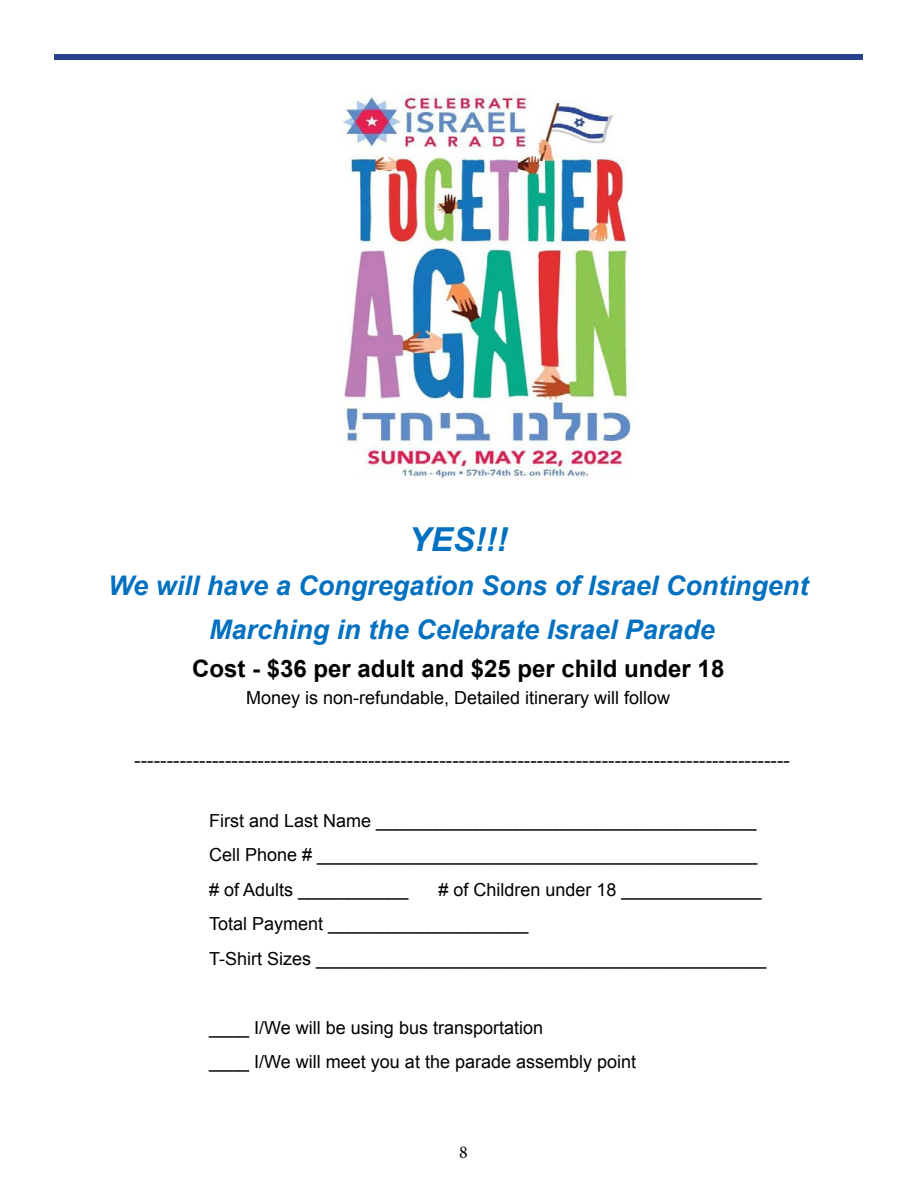
<style>
.page{position:relative;width:918px;height:1188px;background:#fff}
.page>*{position:absolute;margin:0;border:0;box-sizing:border-box;transform-origin:0 0}
.t1{font:italic 700 33px "Arial";color:#0070c0}
.t2{font:italic 700 27px/44.4px "Arial";color:#0070c0;text-align:center}
.t3{font:700 24px "Arial";color:#000}
.t4{font:19.5px "Arial";color:#000}
.t5{font:18px/34.5px "Arial";color:#000}
.t6{font:18px "Minion Pro";color:#000}
</style>
<div class="page">
<div style="left:55px;top:54px;width:808px;height:6px;background:#25408f"></div>
<img style="left:342px;top:88px;width:290px;height:391px">
<h1 class="t1" style="left:409px;top:518px;width:101px">YES!!!</h1>
<h2 class="t2" style="left:108px;top:564px;width:702px">We will have a Congregation Sons of Israel Contingent<br>Marching in the Celebrate Israel Parade</h2>
<h3 class="t3" style="left:192px;top:653px;width:534px">Cost - $36 per adult and $25 per child under 18</h3>
<p class="t5" style="left:246px;top:681px;width:426px">Money is non-refundable, Detailed itinerary will follow</p>
<p class="t4" style="left:134px;top:747px;width:657px">-----------------------------------------------------------------------------------------------------</p>
<p class="t5" style="left:209px;top:803px;width:550px;text-align:justify">First and Last Name ______________________________________ Cell Phone # ____________________________________________ # of Adults ___________</p>
<p class="t5" style="left:209px;top:872px;width:559px;text-indent:229px"># of Children under 18 ______________<br>Total Payment ____________________<br>T-Shirt Sizes _____________________________________________</p>
<p class="t5" style="left:209px;top:1010px;width:428px">____ I/We will be using bus transportation<br>____ I/We will meet you at the parade assembly point</p>
<p class="t6" style="left:459px;top:1140px;width:10px">8</p>
</div>
